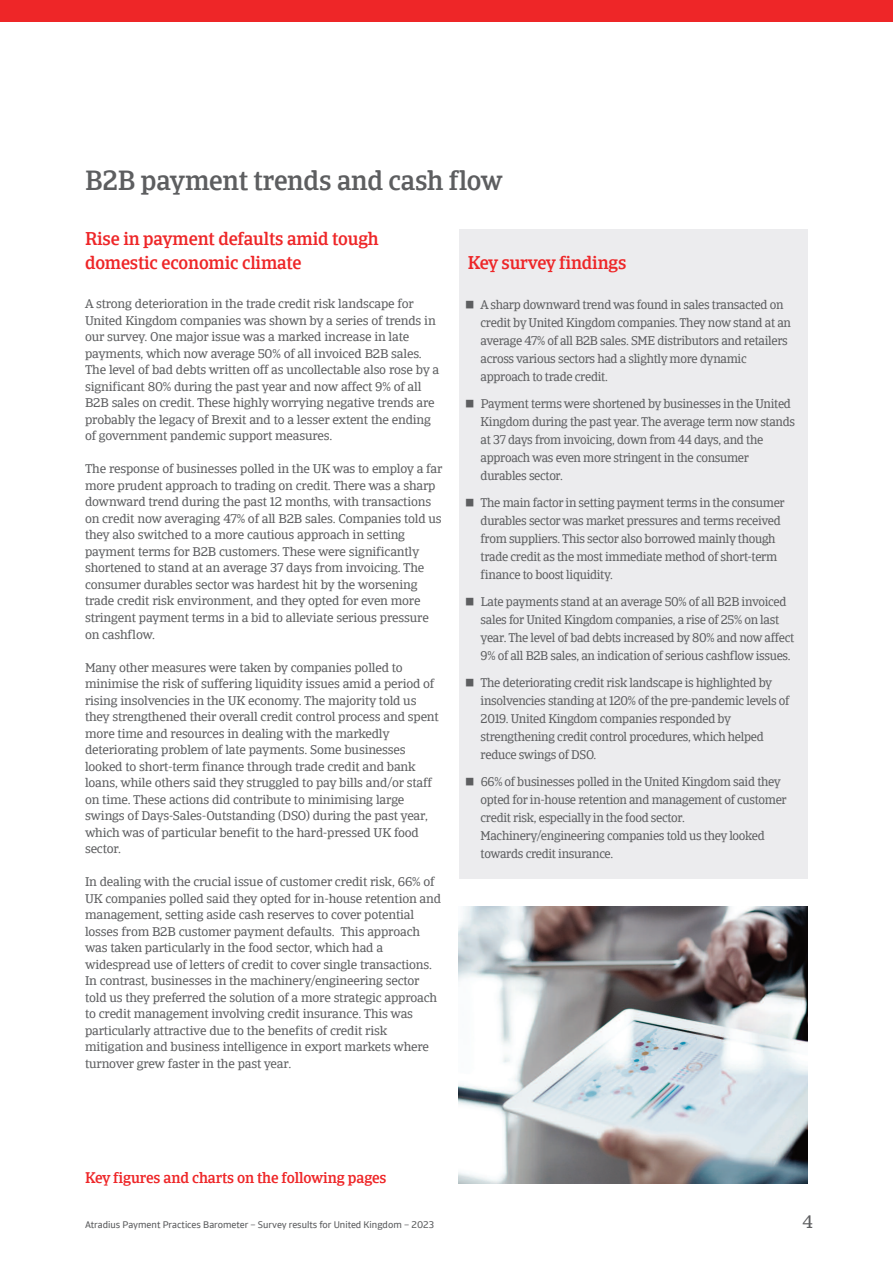
<style>
.page{position:relative;width:893px;height:1263px;background:#fff}
.page>*{position:absolute;margin:0;border:0;box-sizing:border-box;transform-origin:0 0}
.t1{font:500 27px "Catalana";letter-spacing:-.01em;color:#5d5e60}
.t2{font:500 18px/24px "Catalana";letter-spacing:-.01em;color:#ee2628}
.t3{font:18px "Catalana";color:#5d5e60}
.t4{font:500 15px "Catalana";letter-spacing:-.01em;color:#ee2628}
.t5{font:12.75px/16.5px "Catalana";letter-spacing:-.015em;color:#5d5e60}
.t6{font:12.75px/18px "Catalana";letter-spacing:-.015em;color:#5d5e60;scale:.96 1}
.t7{font:9.75px "Catalana Sans";color:#5d5e60}
.s1{font-family:"Menlo";font-weight:700;font-style:italic}
</style>
<div class="page">
<div style="left:0;top:0;width:893px;height:21px;background:#ee2628"></div>
<div style="left:459px;top:230px;width:349px;height:649px;background:#ececee"></div>
<img style="left:459px;top:906px;width:349px;height:278px">
<h1 class="t1" style="left:85px;top:163px;width:419px">B2B payment trends and cash flow</h1>
<h2 class="t2" style="left:85px;top:227px;width:295px">Rise in payment defaults amid tough domestic economic climate</h2>
<h2 class="t2" style="left:468px;top:250px;width:160px">Key survey findings</h2>
<p class="t5" style="left:85px;top:296px;width:356px">A strong deterioration in the trade credit risk landscape for United Kingdom companies was shown by a series of trends in our survey. One major issue was a marked increase in late payments, which now average 50% of all invoiced B2B sales.<br>The level of bad debts written off as uncollectable also rose by a significant 80% during the past year and now affect 9% of all B2B sales on credit. These highly worrying negative trends are probably the legacy of Brexit and to a lesser extent the ending of government pandemic support measures.</p>
<p class="t5" style="left:85px;top:461px;width:359px">The response of businesses polled in the UK was to employ a far more prudent approach to trading on credit. There was a sharp downward trend during the past 12 months, with transactions on credit now averaging 47% of all B2B sales. Companies told us they also switched to a more cautious approach in setting payment terms for B2B customers. These were significantly shortened to stand at an average 37 days from invoicing. The consumer durables sector was hardest hit by the worsening trade credit risk environment, and they opted for even more stringent payment terms in a bid to alleviate serious pressure on cashflow.</p>
<p class="t5" style="left:85px;top:659px;width:355px">Many other measures were taken by companies polled to minimise the risk of suffering liquidity issues amid a period of rising insolvencies in the UK economy. The majority told us they strengthened their overall credit control process and spent more time and resources in dealing with the markedly deteriorating problem of late payments. Some businesses looked to short-term finance through trade credit and bank loans, while others said they struggled to pay bills and/or staff on time. These actions did contribute to minimising large swings of Days-Sales-Outstanding (DSO) during the past year, which was of particular benefit to the hard-pressed UK food sector.</p>
<p class="t5" style="left:85px;top:873px;width:358px">In dealing with the crucial issue of customer credit risk, 66% of UK companies polled said they opted for in-house retention and management, setting aside cash reserves to cover potential losses from B2B customer payment defaults. This approach was taken particularly in the food sector, which had a widespread use of letters of credit to cover single transactions.<br>In contrast, businesses in the machinery/engineering sector told us they preferred the solution of a more strategic approach to credit management involving credit insurance. This was particularly attractive due to the benefits of credit risk mitigation and business intelligence in export markets where turnover grew faster in the past year.</p>
<p class="t6" style="left:481px;top:295px;width:325px;text-indent:-14px"><span class="s1">■</span> A sharp downward trend was found in sales transacted on credit by United Kingdom companies. They now stand at an average 47% of all B2B sales. SME distributors and retailers across various sectors had a slightly more dynamic approach to trade credit.</p>
<p class="t6" style="left:481px;top:394px;width:329px;text-indent:-14px"><span class="s1">■</span> Payment terms were shortened by businesses in the United Kingdom during the past year. The average term now stands at 37 days from invoicing, down from 44 days, and the approach was even more stringent in the consumer durables sector.</p>
<p class="t6" style="left:481px;top:493px;width:318px;text-indent:-14px"><span class="s1">■</span> The main factor in setting payment terms in the consumer durables sector was market pressures and terms received from suppliers. This sector also borrowed mainly though trade credit as the most immediate method of short-term finance to boost liquidity.</p>
<p class="t6" style="left:481px;top:592px;width:328px;text-indent:-14px"><span class="s1">■</span> Late payments stand at an average 50% of all B2B invoiced sales for United Kingdom companies, a rise of 25% on last year. The level of bad debts increased by 80% and now affect 9% of all B2B sales, an indication of serious cashflow issues.</p>
<p class="t6" style="left:481px;top:673px;width:323px;text-indent:-14px"><span class="s1">■</span> The deteriorating credit risk landscape is highlighted by insolvencies standing at 120% of the pre-pandemic levels of 2019. United Kingdom companies responded by strengthening credit control procedures, which helped reduce swings of DSO.</p>
<p class="t6" style="left:481px;top:772px;width:320px;text-indent:-14px"><span class="s1">■</span> 66% of businesses polled in the United Kingdom said they opted for in-house retention and management of customer credit risk, especially in the food sector.<br>Machinery/engineering companies told us they looked towards credit insurance.</p>
<p class="t4" style="left:85px;top:1168px;width:303px">Key figures and charts on the following pages</p>
<p class="t7" style="left:85px;top:1218px;width:351px">Atradius Payment Practices Barometer – Survey results for United Kingdom – 2023</p>
<h2 class="t3" style="left:802px;top:1210px;width:12px">4</h2>
</div>
